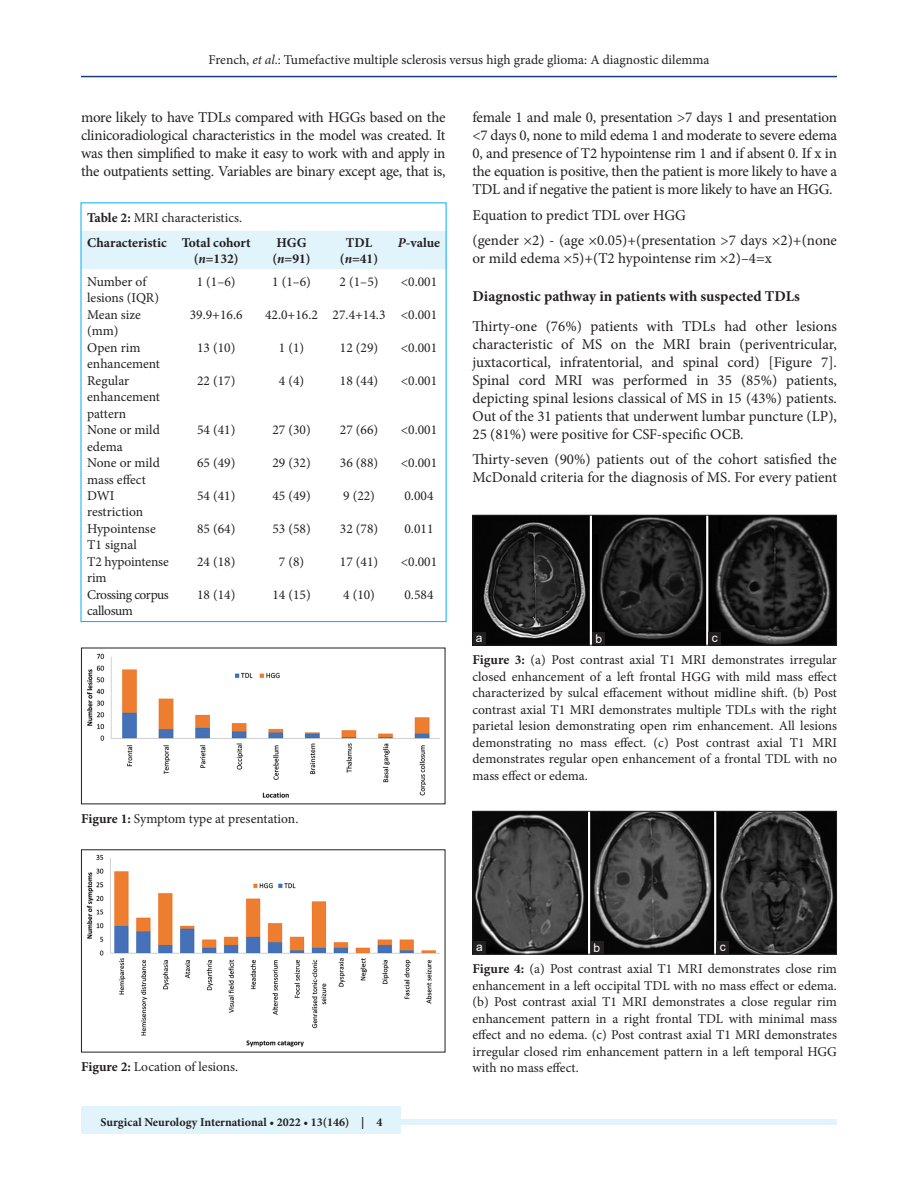
<style>
.page{position:relative;width:918px;height:1188px;background:#fff}
.page>*{position:absolute;margin:0;border:0;box-sizing:border-box;transform-origin:0 0}
.TX{font:15px/18px "Minion Pro";letter-spacing:-.01em;color:#231f20;text-align:justify}
.t1{font:700 15px "Minion Pro";color:#231f20}
.FGC{font:13.5px/16.5px "Minion Pro";color:#231f20;text-align:justify}
.TB{font:13.5px/16.5px "Minion Pro";color:#231f20}
.TCH{font:700 13.5px/16.5px "Minion Pro";color:#231f20;text-align:center}
.TBL{font:13.5px/16.5px "Minion Pro";letter-spacing:-.03em;color:#231f20}
.TT{font:13.5px "Minion Pro";color:#231f20}
.t2{font:700 12px "Minion Pro";color:#231f20}
.LABEL{font:12px "Arial";color:#fff}
.s1{font-style:italic}
.s2{font-weight:700}
</style>
<div class="page">
<img style="left:86px;top:854px;width:354px;height:193px">
<img style="left:86px;top:653px;width:354px;height:145px">
<hr style="left:81px;top:76px;width:756px;height:1px;background:#164077">
<div style="left:81px;top:1119px;width:756px;height:6px;background:#e1f4fc"></div>
<div style="left:81px;top:1106px;width:319px;height:28px;background:#e1f4fc"></div>
<div style="left:83px;top:231px;width:361px;height:38px;background:#e1f4fc"></div>
<img style="left:475px;top:517px;width:360px;height:126px">
<div style="left:473px;top:515px;width:364px;height:130px;border:1px solid #231f20"></div>
<div style="left:708px;top:632px;width:13px;height:13px;background:#231f20"></div>
<div style="left:592px;top:632px;width:13px;height:13px;background:#231f20"></div>
<div style="left:473px;top:633px;width:13px;height:12px;background:#231f20"></div>
<img style="left:475px;top:813px;width:360px;height:139px">
<div style="left:473px;top:811px;width:364px;height:143px;border:1px solid #231f20"></div>
<div style="left:716px;top:941px;width:13px;height:13px;background:#231f20"></div>
<div style="left:591px;top:941px;width:12px;height:13px;background:#231f20"></div>
<div style="left:473px;top:941px;width:13px;height:13px;background:#231f20"></div>
<p class="FGC" style="left:209px;top:51px;width:502px">French, <span class="s1">et al</span>.: Tumefactive multiple sclerosis versus high grade glioma: A diagnostic dilemma</p>
<p class="TX" style="left:81px;top:109px;width:366px">more likely to have TDLs compared with HGGs based on the clinicoradiological characteristics in the model was created. It was then simplified to make it easy to work with and apply in the outpatients setting. Variables are binary except age, that is,</p>
<p class="TX" style="left:472px;top:109px;width:366px">female 1 and male 0, presentation &gt;7 days 1 and presentation &lt;7 days 0, none to mild edema 1 and moderate to severe edema 0, and presence of T2 hypointense rim 1 and if absent 0. If x in the equation is positive, then the patient is more likely to have a TDL and if negative the patient is more likely to have an HGG.</p>
<p class="TX" style="left:472px;top:206px;width:215px">Equation to predict TDL over HGG</p>
<p class="TX" style="left:472px;top:232px;width:366px">(gender ×2) - (age ×0.05)+(presentation &gt;7 days ×2)+(none or mild edema ×5)+(T2 hypointense rim ×2)–4=x</p>
<h2 class="t1" style="left:472px;top:285px;width:329px">Diagnostic pathway in patients with suspected TDLs</h2>
<p class="TX" style="left:472px;top:317px;width:366px">Thirty-one (76%) patients with TDLs had other lesions characteristic of MS on the MRI brain (periventricular, juxtacortical, infratentorial, and spinal cord) [Figure 7].<br>Spinal cord MRI was performed in 35 (85%) patients, depicting spinal lesions classical of MS in 15 (43%) patients.<br>Out of the 31 patients that underwent lumbar puncture (LP), 25 (81%) were positive for CSF-specific OCB.</p>
<p class="TX" style="left:472px;top:451px;width:366px">Thirty-seven (90%) patients out of the cohort satisfied the<br>McDonald criteria for the diagnosis of MS. For every patient</p>
<p class="TT" style="left:87px;top:209px;width:157px"><span class="s2">Table 2:</span> MRI characteristics.</p>
<p class="TCH" style="left:87px;top:234px;width:81px">Characteristic</p>
<p class="TCH" style="left:182px;top:234px;width:70px">Total cohort (<span class="s1">n</span>=132)</p>
<p class="TCH" style="left:272px;top:234px;width:40px">HGG (<span class="s1">n</span>=91)</p>
<p class="TCH" style="left:340px;top:234px;width:40px">TDL (<span class="s1">n</span>=41)</p>
<p class="TCH" style="left:398px;top:234px;width:44px"><span class="s1">P</span>‑value</p>
<p class="TB" style="left:87px;top:273px;width:73px">Number of lesions (IQR)</p>
<p class="TB" style="left:197px;top:273px;width:40px">1 (1–6)</p>
<p class="TB" style="left:272px;top:273px;width:40px">1 (1–6)</p>
<p class="TB" style="left:340px;top:273px;width:40px">2 (1–5)</p>
<p class="TB" style="left:401px;top:273px;width:38px">&lt;0.001</p>
<p class="TB" style="left:87px;top:306px;width:55px">Mean size (mm)</p>
<p class="TB" style="left:190px;top:306px;width:54px">39.9+16.6</p>
<p class="TB" style="left:265px;top:306px;width:54px">42.0+16.2</p>
<p class="TB" style="left:333px;top:306px;width:54px">27.4+14.3</p>
<p class="TB" style="left:401px;top:306px;width:38px">&lt;0.001</p>
<p class="TB" style="left:87px;top:339px;width:74px">Open rim enhancement</p>
<p class="TB" style="left:197px;top:339px;width:40px">13 (10)</p>
<p class="TB" style="left:279px;top:339px;width:27px">1 (1)</p>
<p class="TB" style="left:340px;top:339px;width:40px">12 (29)</p>
<p class="TB" style="left:401px;top:339px;width:38px">&lt;0.001</p>
<p class="TB" style="left:87px;top:372px;width:74px">Regular enhancement pattern</p>
<p class="TB" style="left:197px;top:372px;width:40px">22 (17)</p>
<p class="TB" style="left:279px;top:372px;width:27px">4 (4)</p>
<p class="TB" style="left:340px;top:372px;width:40px">18 (44)</p>
<p class="TB" style="left:401px;top:372px;width:38px">&lt;0.001</p>
<p class="TB" style="left:87px;top:422px;width:74px">None or mild edema</p>
<p class="TB" style="left:197px;top:422px;width:40px">54 (41)</p>
<p class="TB" style="left:272px;top:422px;width:40px">27 (30)</p>
<p class="TB" style="left:340px;top:422px;width:40px">27 (66)</p>
<p class="TB" style="left:401px;top:422px;width:38px">&lt;0.001</p>
<p class="TB" style="left:87px;top:455px;width:74px">None or mild mass effect</p>
<p class="TB" style="left:197px;top:455px;width:40px">65 (49)</p>
<p class="TB" style="left:272px;top:455px;width:40px">29 (32)</p>
<p class="TB" style="left:340px;top:455px;width:40px">36 (88)</p>
<p class="TB" style="left:401px;top:455px;width:38px">&lt;0.001</p>
<p class="TB" style="left:87px;top:488px;width:58px">DWI restriction</p>
<p class="TB" style="left:197px;top:488px;width:40px">54 (41)</p>
<p class="TB" style="left:272px;top:488px;width:40px">45 (49)</p>
<p class="TB" style="left:343px;top:488px;width:33px">9 (22)</p>
<p class="TB" style="left:404px;top:488px;width:30px">0.004</p>
<p class="TB" style="left:87px;top:520px;width:70px">Hypointense<br>T1 signal</p>
<p class="TB" style="left:197px;top:520px;width:40px">85 (64)</p>
<p class="TB" style="left:272px;top:520px;width:40px">53 (58)</p>
<p class="TB" style="left:340px;top:520px;width:40px">32 (78)</p>
<p class="TB" style="left:404px;top:520px;width:30px">0.011</p>
<p class="TB" style="left:87px;top:553px;width:83px">T2 hypointense rim</p>
<p class="TB" style="left:197px;top:553px;width:40px">24 (18)</p>
<p class="TB" style="left:279px;top:553px;width:27px">7 (8)</p>
<p class="TB" style="left:340px;top:553px;width:40px">17 (41)</p>
<p class="TB" style="left:401px;top:553px;width:38px">&lt;0.001</p>
<p class="TBL" style="left:87px;top:586px;width:83px">Crossing corpus callosum</p>
<p class="TBL" style="left:197px;top:586px;width:40px">18 (14)</p>
<p class="TBL" style="left:272px;top:586px;width:40px">14 (15)</p>
<p class="TBL" style="left:343px;top:586px;width:33px">4 (10)</p>
<p class="TBL" style="left:404px;top:586px;width:30px">0.584</p>
<p class="LABEL" style="left:476px;top:630px;width:8px">a</p>
<p class="LABEL" style="left:595px;top:631px;width:8px">b</p>
<p class="LABEL" style="left:712px;top:630px;width:7px">c</p>
<p class="FGC" style="left:81px;top:810px;width:219px"><span class="s2">Figure 1:</span> Symptom type at presentation.</p>
<p class="FGC" style="left:81px;top:1058px;width:159px"><span class="s2">Figure 2:</span> Location of lesions.</p>
<p class="t2" style="left:100px;top:1113px;width:284px">Surgical Neurology International • 2022 • 13(146) | 4</p>
<p class="FGC" style="left:472px;top:652px;width:366px"><span class="s2">Figure 3:</span> (a) Post contrast axial T1 MRI demonstrates irregular closed enhancement of a left frontal HGG with mild mass effect characterized by sulcal effacement without midline shift. (b) Post contrast axial T1 MRI demonstrates multiple TDLs with the right parietal lesion demonstrating open rim enhancement. All lesions demonstrating no mass effect. (c) Post contrast axial T1 MRI demonstrates regular open enhancement of a frontal TDL with no mass effect or edema.</p>
<p class="LABEL" style="left:476px;top:939px;width:8px">a</p>
<p class="LABEL" style="left:594px;top:940px;width:8px">b</p>
<p class="LABEL" style="left:720px;top:938px;width:7px">c</p>
<p class="FGC" style="left:472px;top:961px;width:366px"><span class="s2">Figure 4:</span> (a) Post contrast axial T1 MRI demonstrates close rim enhancement in a left occipital TDL with no mass effect or edema. (b) Post contrast axial T1 MRI demonstrates a close regular rim enhancement pattern in a right frontal TDL with minimal mass effect and no edema. (c) Post contrast axial T1 MRI demonstrates irregular closed rim enhancement pattern in a left temporal HGG with no mass effect.</p>
</div>
